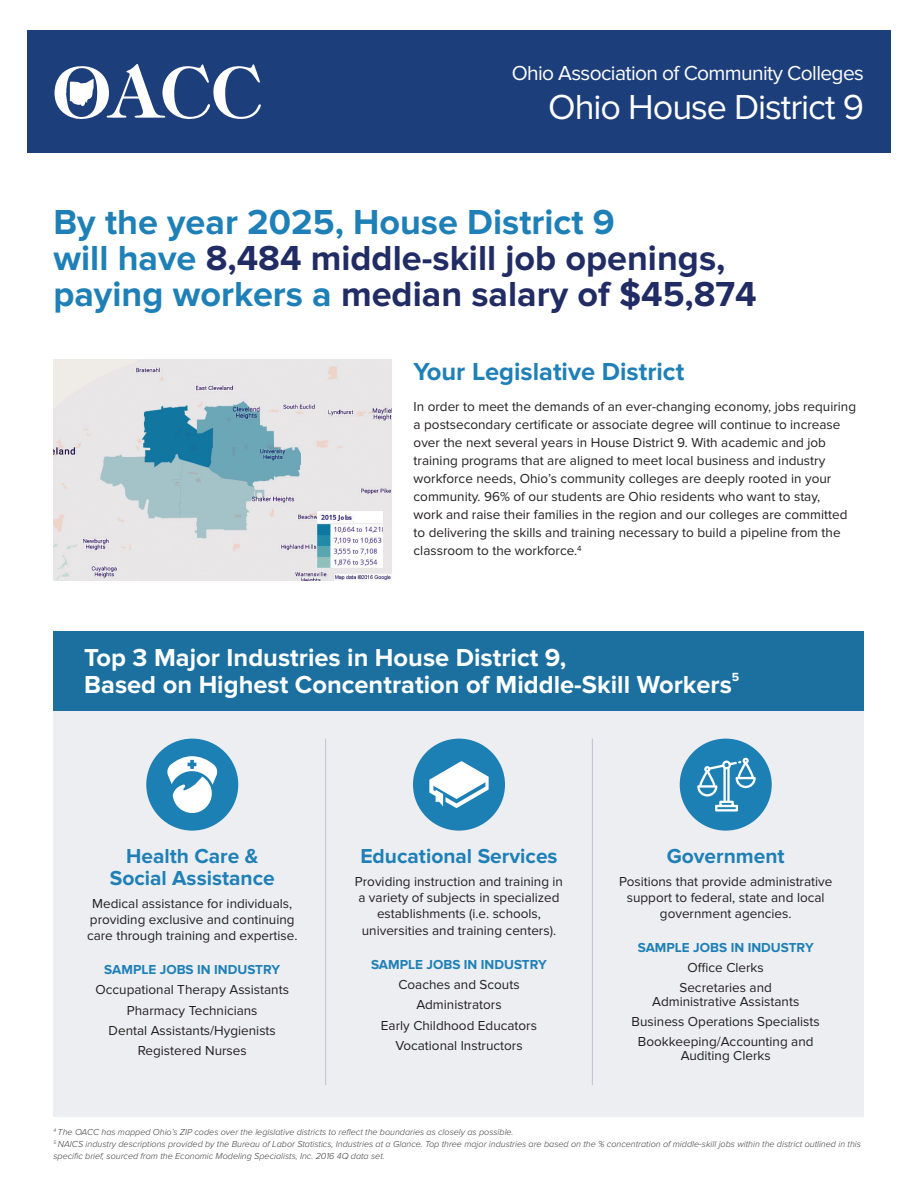
<style>
.page{position:relative;width:918px;height:1188px;background:#fff}
.page>*{position:absolute;margin:0;border:0;box-sizing:border-box;transform-origin:0 0}
.t1{font:700 36px/36px "Proxima Nova";color:#212b64}
.t2{font:700 36px "Proxima Nova";color:#1e80b7}
.t3{font:36px "Proxima Nova";letter-spacing:-.03em;color:#fff}
.t4{font:700 25.5px/27px "Proxima Nova";color:#fff}
.t5{font:700 25.5px "Proxima Nova";color:#1e80b7}
.t6{font:700 21px/22.5px "Proxima Nova";color:#1e80b7;text-align:center}
.t7{font:21px "Proxima Nova";letter-spacing:-.03em;color:#fff}
.t8{font:13.5px/18px "Proxima Nova";color:#231f20;text-align:center}
.t9{font:700 13.5px "Proxima Nova";color:#1e80b7}
.t10{font:700 12.3px "Proxima Nova";color:#fff}
.t11{font:italic 300 9px/12px "Proxima Nova";color:#3e3e3f}
.s1{color:#1e80b7}
</style>
<div class="page">
<img style="left:53px;top:359px;width:339px;height:221px">
<img style="left:318px;top:512px;width:65px;height:56px">
<div style="left:27px;top:30px;width:864px;height:122px;background:#1c3f7b"></div>
<svg style="left:55px;top:64px;width:206px;height:56px"></svg>
<div style="left:53px;top:631px;width:811px;height:486px;background:#edeef2"></div>
<div style="left:53px;top:631px;width:811px;height:79px;background:#1b70a0"></div>
<div style="left:146px;top:739px;width:92px;height:92px;background:#1c80b5;border-radius:50%"></div>
<svg style="left:167px;top:756px;width:51px;height:57px"></svg>
<hr style="left:325px;top:739px;width:1px;height:346px;background:#c0bfd1">
<hr style="left:592px;top:739px;width:1px;height:346px;background:#c0bfd1">
<div style="left:413px;top:739px;width:92px;height:92px;background:#1c80b5;border-radius:50%"></div>
<svg style="left:429px;top:761px;width:60px;height:47px"></svg>
<div style="left:680px;top:739px;width:92px;height:92px;background:#1c80b5;border-radius:50%"></div>
<svg style="left:697px;top:758px;width:59px;height:54px"></svg>
<p class="t7" style="left:512px;top:61px;width:354px">Ohio Association of Community Colleges</p>
<p class="t3" style="left:548px;top:86px;width:317px">Ohio House District 9</p>
<p class="t2" style="left:53px;top:201px;width:563px">By the year 2025, House District 9</p>
<p class="t1" style="left:53px;top:241px;width:705px"><span class="s1">will have</span> 8,484 middle-skill job openings, <span class="s1">paying workers a</span> median salary of $45,874</p>
<p class="t5" style="left:414px;top:356px;width:272px">Your Legislative District</p>
<p class="t8" style="left:414px;top:398px;width:444px;text-align:left">In order to meet the demands of an ever-changing economy, jobs requiring a postsecondary certificate or associate degree will continue to increase over the next several years in House District 9. With academic and job training programs that are aligned to meet local business and industry workforce needs, Ohio’s community colleges are deeply rooted in your community. 96% of our students are Ohio residents who want to stay,<br>work and raise their families in the region and our colleges are committed to delivering the skills and training necessary to build a pipeline from the classroom to the workforce.<sup>4</sup></p>
<p class="t4" style="left:84px;top:644px;width:649px">Top 3 Major Industries in House District 9,<br>Based on Highest Concentration of Middle-Skill Workers</p>
<p class="t10" style="left:732px;top:670px;width:9px">5</p>
<p class="t6" style="left:110px;top:845px;width:167px">Health Care &amp;<br>Social Assistance</p>
<p class="t8" style="left:87px;top:896px;width:212px;line-height:16.2px">Medical assistance for individuals, providing exclusive and continuing care through training and expertise.</p>
<p class="t9" style="left:104px;top:962px;width:177px">SAMPLE JOBS IN INDUSTRY</p>
<p class="t8" style="left:96px;top:981px;width:195px">Occupational Therapy Assistants</p>
<p class="t8" style="left:127px;top:1001px;width:132px">Pharmacy Technicians</p>
<p class="t8" style="left:109px;top:1022px;width:169px">Dental Assistants/Hygienists</p>
<p class="t8" style="left:138px;top:1042px;width:110px">Registered Nurses</p>
<p class="t6" style="left:360px;top:845px;width:199px">Educational Services</p>
<p class="t8" style="left:355px;top:873px;width:210px;line-height:16.5px">Providing instruction and training in a variety of subjects in specialized establishments (i.e. schools, universities and training centers).</p>
<p class="t9" style="left:371px;top:957px;width:177px">SAMPLE JOBS IN INDUSTRY</p>
<p class="t8" style="left:398px;top:976px;width:123px">Coaches and Scouts</p>
<p class="t8" style="left:416px;top:996px;width:87px">Administrators</p>
<p class="t8" style="left:381px;top:1016px;width:158px">Early Childhood Educators</p>
<p class="t8" style="left:395px;top:1036px;width:129px">Vocational Instructors</p>
<p class="t6" style="left:667px;top:845px;width:120px">Government</p>
<p class="t8" style="left:619px;top:873px;width:215px;line-height:16.2px">Positions that provide administrative support to federal, state and local government agencies.</p>
<p class="t9" style="left:638px;top:939px;width:177px">SAMPLE JOBS IN INDUSTRY</p>
<p class="t8" style="left:688px;top:959px;width:78px">Office Clerks</p>
<p class="t8" style="left:652px;top:981px;width:149px;line-height:13.5px">Secretaries and<br>Administrative Assistants</p>
<p class="t8" style="left:632px;top:1013px;width:190px">Business Operations Specialists</p>
<p class="t8" style="left:638px;top:1035px;width:177px;line-height:13.5px">Bookkeeping/Accounting and<br>Auditing Clerks</p>
<p class="t11" style="left:53px;top:1126px;width:462px"><sup>4</sup> The OACC has mapped Ohio’s ZIP codes over the legislative districts to reflect the boundaries as closely as possible.</p>
<p class="t11" style="left:53px;top:1138px;width:809px"><sup>5</sup> NAICS industry descriptions provided by the Bureau of Labor Statistics, Industries at a Glance. Top three major industries are based on the % concentration of middle-skill jobs within the district outlined in this specific brief, sourced from the Economic Modeling Specialists, Inc. 2016 4Q data set.</p>
</div>
